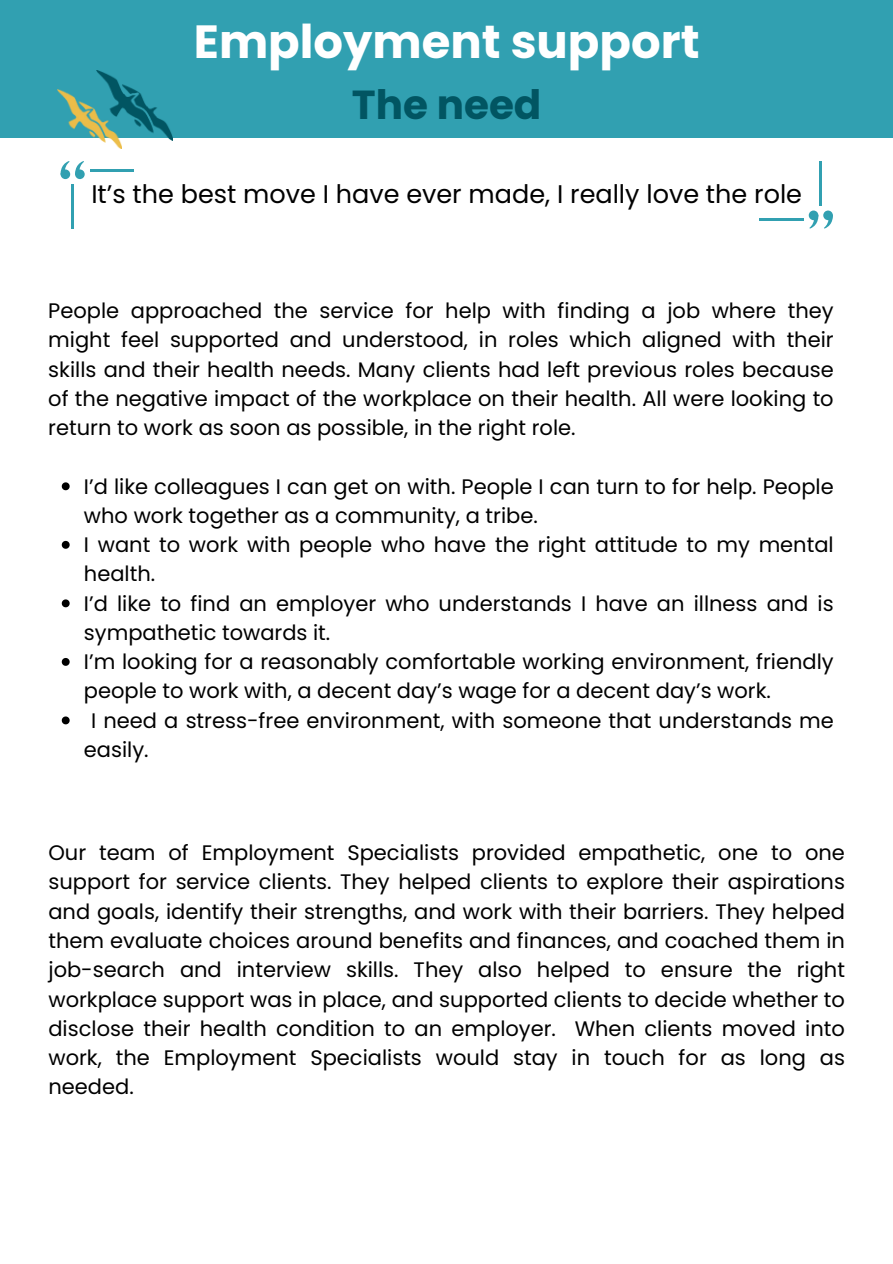
<style>
.page{position:relative;width:893px;height:1264px;background:#fff}
.page>*{position:absolute;margin:0;border:0;box-sizing:border-box;transform-origin:0 0}
.t1{font:700 46.5px "Poppins";color:#fff}
.t2{font:700 40.5px "Poppins";color:#015562}
.t3{font:25.5px "Poppins";color:#000}
.t4{font:21px/29.2px "Poppins";color:#000}
</style>
<div class="page">
<div style="left:0;top:0;width:892px;height:138px;background:#31a0b1"></div>
<svg style="left:62px;top:482px;width:8px;height:8px"></svg>
<svg style="left:62px;top:541px;width:8px;height:8px"></svg>
<svg style="left:62px;top:599px;width:8px;height:8px"></svg>
<svg style="left:62px;top:658px;width:8px;height:8px"></svg>
<svg style="left:62px;top:716px;width:8px;height:8px"></svg>
<svg style="left:75px;top:169px;width:10px;height:10px"></svg>
<svg style="left:60px;top:161px;width:24px;height:16px"></svg>
<hr style="left:71px;top:184px;width:3px;height:44px;background:#31a0b1">
<hr style="left:90px;top:169px;width:44px;height:2px;background:#31a0b1">
<svg style="left:808px;top:210px;width:10px;height:10px"></svg>
<svg style="left:809px;top:212px;width:24px;height:16px"></svg>
<hr style="left:819px;top:161px;width:2px;height:44px;background:#31a0b1">
<hr style="left:759px;top:218px;width:44px;height:2px;background:#31a0b1">
<img style="left:97px;top:70px;width:75px;height:70px">
<img style="left:57px;top:89px;width:64px;height:60px">
<p class="t1" style="left:194px;top:9px;width:507px">Employment support</p>
<p class="t2" style="left:352px;top:76px;width:191px">The need</p>
<h3 class="t3" style="left:91px;top:176px;width:712px">It’s the best move I have ever made, I really love the role</h3>
<h1 class="t4" style="left:48px;top:296px;width:787px;text-align:justify">People approached the service for help with finding a job where they might feel supported and understood, in roles which aligned with their skills and their health needs. Many clients had left previous roles because of the negative impact of the workplace on their health. All were looking to return to work as soon as possible, in the right role.</h1>
<h2 class="t4" style="left:84px;top:471px;width:751px">I’d like colleagues I can get on with. People I can turn to for help. People who work together as a community, a tribe.</h2>
<p class="t4" style="left:84px;top:530px;width:751px">I want to work with people who have the right attitude to my mental health.</p>
<p class="t4" style="left:84px;top:588px;width:751px">I’d like to find an employer who understands I have an illness and is sympathetic towards it.</p>
<p class="t4" style="left:84px;top:647px;width:751px">I’m looking for a reasonably comfortable working environment, friendly people to work with, a decent day’s wage for a decent day’s work.</p>
<p class="t4" style="left:84px;top:705px;width:751px;text-indent:7px">I need a stress-free environment, with someone that understands me easily.</p>
<p class="t4" style="left:48px;top:838px;width:798px;text-align:justify">Our team of Employment Specialists provided empathetic, one to one support for service clients. They helped clients to explore their aspirations and goals, identify their strengths, and work with their barriers. They helped them evaluate choices around benefits and finances, and coached them in job-search and interview skills. They also helped to ensure the right workplace support was in place, and supported clients to decide whether to disclose their health condition to an employer. When clients moved into work, the Employment Specialists would stay in touch for as long as needed.</p>
</div>
